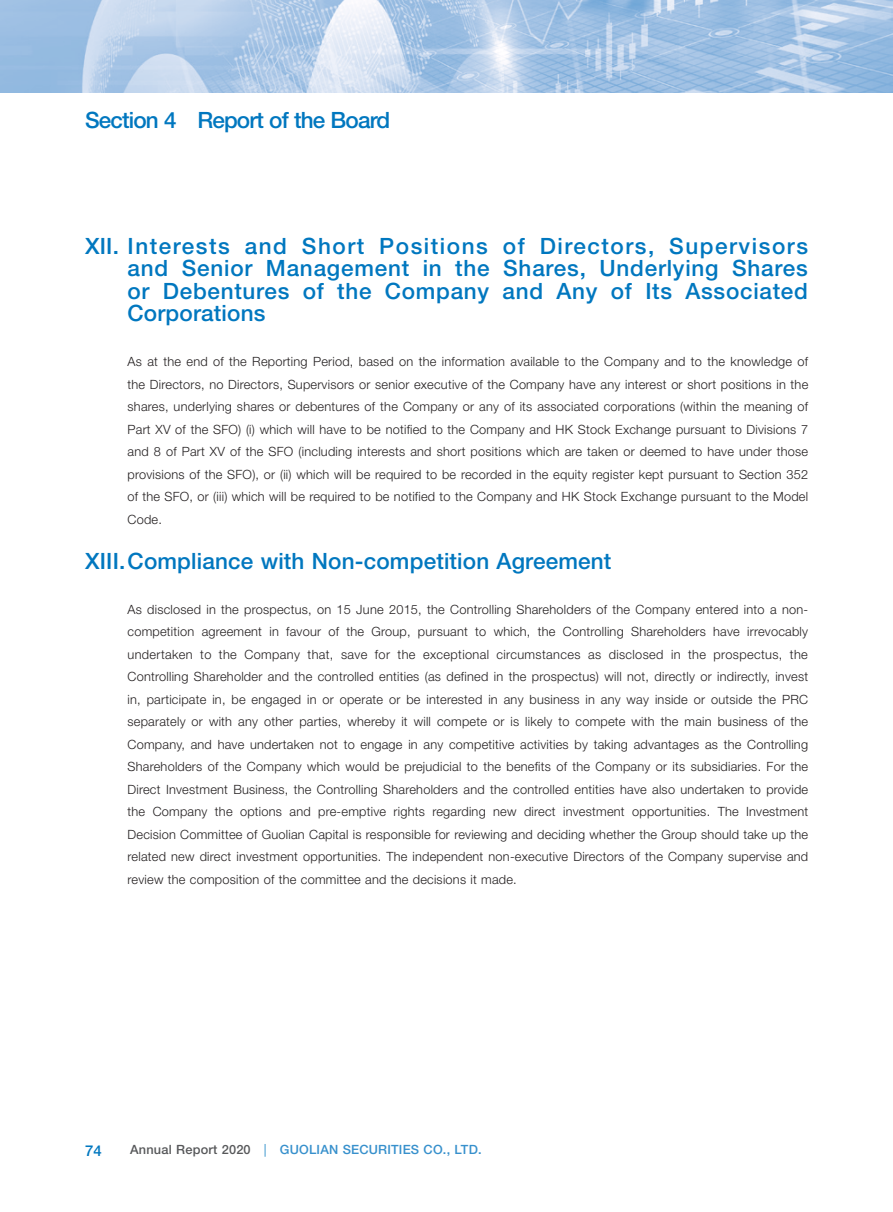
<style>
.page{position:relative;width:893px;height:1212px;background:#fff}
.page>*{position:absolute;margin:0;border:0;box-sizing:border-box;transform-origin:0 0}
.Heading_1{font:500 22.5px/22.5px "Helvetica Neue LT Std";letter-spacing:.01em;color:#0077bf;text-align:justify}
.Heading_1-2{font:500 22.5px "Helvetica Neue LT Std";letter-spacing:-.035em;color:#0077bf}
.t1{font:500 15px "Helvetica Neue LT Std";color:#0077bf}
.Body_Text{font:300 12.75px/22.5px "Helvetica Neue LT Std";letter-spacing:.02em;color:#231f20;text-align:justify}
.t2{font:500 12.75px "Helvetica Neue LT Std";letter-spacing:.015em;color:#3790cc}
.s1{color:#57585a}
.s2{font-weight:300;color:#0077bf}
</style>
<div class="page">
<img style="left:0;top:0;width:893px;height:93px">
<h1 class="Heading_1-2" style="left:85px;top:106px;width:307px">Section 4 Report of the Board</h1>
<p class="Heading_1" style="left:128px;top:234px;width:682px;text-indent:-43px">XII. Interests and Short Positions of Directors, Supervisors and Senior Management in the Shares, Underlying Shares or Debentures of the Company and Any of Its Associated Corporations</p>
<p class="Body_Text" style="left:128px;top:350px;width:682px">As at the end of the Reporting Period, based on the information available to the Company and to the knowledge of the Directors, no Directors, Supervisors or senior executive of the Company have any interest or short positions in the shares, underlying shares or debentures of the Company or any of its associated corporations (within the meaning of Part XV of the SFO) (i) which will have to be notified to the Company and HK Stock Exchange pursuant to Divisions 7 and 8 of Part XV of the SFO (including interests and short positions which are taken or deemed to have under those provisions of the SFO), or (ii) which will be required to be recorded in the equity register kept pursuant to Section 352 of the SFO, or (iii) which will be required to be notified to the Company and HK Stock Exchange pursuant to the Model Code.</p>
<p class="Heading_1" style="left:85px;top:549px;width:528px">XIII. Compliance with Non-competition Agreement</p>
<p class="Body_Text" style="left:128px;top:598px;width:682px">As disclosed in the prospectus, on 15 June 2015, the Controlling Shareholders of the Company entered into a non&shy;competition agreement in favour of the Group, pursuant to which, the Controlling Shareholders have irrevocably undertaken to the Company that, save for the exceptional circumstances as disclosed in the prospectus, the Controlling Shareholder and the controlled entities (as defined in the prospectus) will not, directly or indirectly, invest in, participate in, be engaged in or operate or be interested in any business in any way inside or outside the PRC separately or with any other parties, whereby it will compete or is likely to compete with the main business of the Company, and have undertaken not to engage in any competitive activities by taking advantages as the Controlling Shareholders of the Company which would be prejudicial to the benefits of the Company or its subsidiaries. For the Direct Investment Business, the Controlling Shareholders and the controlled entities have also undertaken to provide the Company the options and pre-emptive rights regarding new direct investment opportunities. The Investment Decision Committee of Guolian Capital is responsible for reviewing and deciding whether the Group should take up the related new direct investment opportunities. The independent non-executive Directors of the Company supervise and review the composition of the committee and the decisions it made.</p>
<p class="t1" style="left:85px;top:1142px;width:18px">74</p>
<p class="t2" style="left:130px;top:1142px;width:353px"><span class="s1">Annual Report 2020</span> <span class="s2">|</span> GUOLIAN SECURITIES CO., LTD.</p>
</div>
